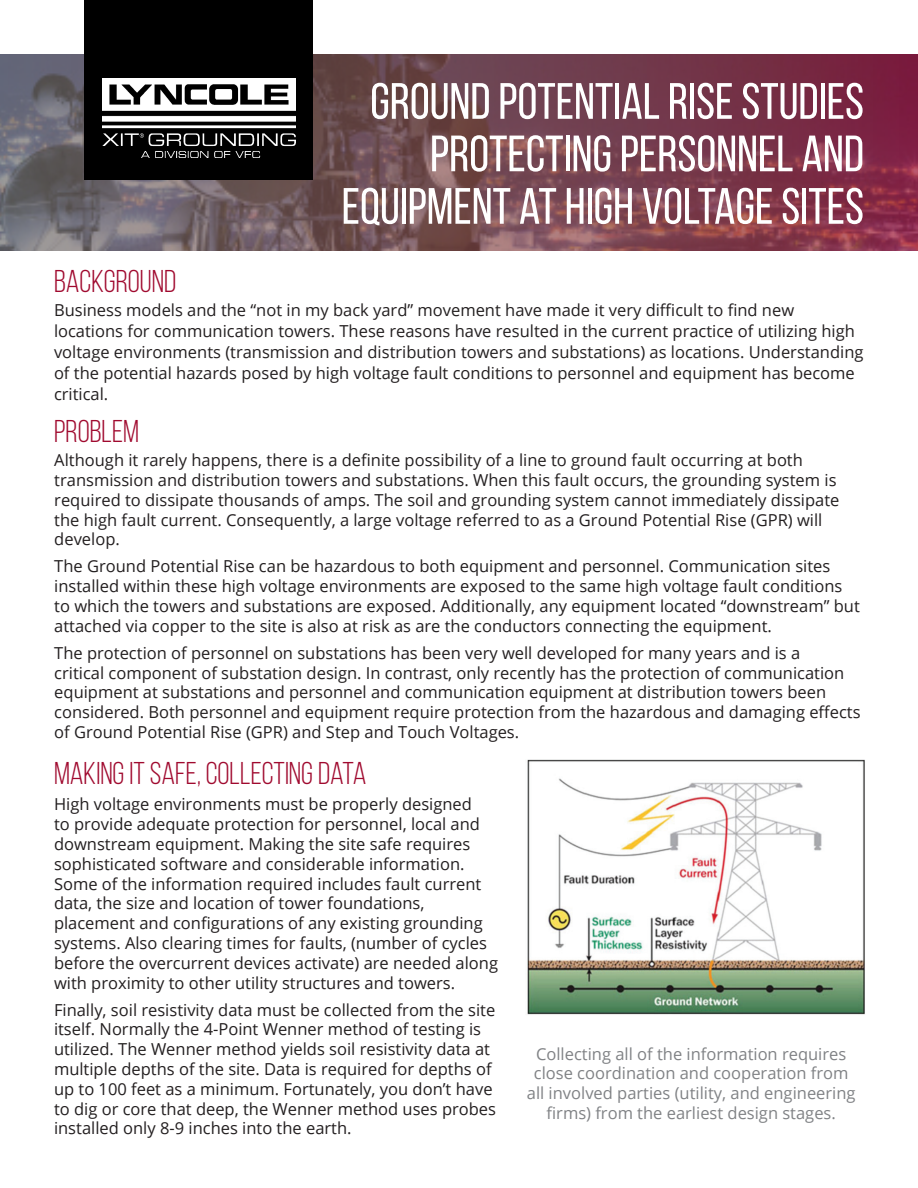
<style>
.page{position:relative;width:918px;height:1188px;background:#fff}
.page>*{position:absolute;margin:0;border:0;box-sizing:border-box;transform-origin:0 0}
.t1{font:51px/52.5px "Bebas Neue";color:#fff;text-align:right}
.t2{font:31.5px "Bebas Neue";color:#a00a2f}
.t3{font:16.5px/19.8px "Open Sans";color:#231f20}
.t4{font:16.5px/19.8px "Open Sans";color:#808285;text-align:center}
</style>
<div class="page">
<svg style="left:0;top:55px;width:918px;height:195px;background:#764854"></svg>
<div style="left:84px;top:0;width:229px;height:180px;background:#000"></div>
<img style="left:102px;top:79px;width:193px;height:79px">
<img style="left:527px;top:759px;width:338px;height:256px">
<h2 class="t2" style="left:54px;top:264px;width:124px">BACKGROUND</h2>
<h1 class="t1" style="left:342px;top:74px;width:524px">GROUND POTENTIAL RISE STUDIES<br>PROTECTING PERSONNEL AND<br>EQUIPMENT AT HIGH VOLTAGE SITES</h1>
<p class="t3" style="left:54px;top:299px;width:811px;line-height:21px">Business models and the “not in my back yard” movement have made it very difficult to find new locations for communication towers. These reasons have resulted in the current practice of utilizing high voltage environments (transmission and distribution towers and substations) as locations. Understanding of the potential hazards posed by high voltage fault conditions to personnel and equipment has become critical.</p>
<h2 class="t2" style="left:54px;top:414px;width:87px">PROBLEM</h2>
<p class="t3" style="left:54px;top:450px;width:787px">Although it rarely happens, there is a definite possibility of a line to ground fault occurring at both transmission and distribution towers and substations. When this fault occurs, the grounding system is required to dissipate thousands of amps. The soil and grounding system cannot immediately dissipate the high fault current. Consequently, a large voltage referred to as a Ground Potential Rise (GPR) will develop.</p>
<p class="t3" style="left:54px;top:556px;width:807px">The Ground Potential Rise can be hazardous to both equipment and personnel. Communication sites installed within these high voltage environments are exposed to the same high voltage fault conditions to which the towers and substations are exposed. Additionally, any equipment located “downstream” but attached via copper to the site is also at risk as are the conductors connecting the equipment.</p>
<p class="t3" style="left:54px;top:643px;width:808px">The protection of personnel on substations has been very well developed for many years and is a<br>critical component of substation design. In contrast, only recently has the protection of communication equipment at substations and personnel and communication equipment at distribution towers been considered. Both personnel and equipment require protection from the hazardous and damaging effects of Ground Potential Rise (GPR) and Step and Touch Voltages.</p>
<h2 class="t2" style="left:54px;top:756px;width:314px">MAKING IT SAFE, COLLECTING DATA</h2>
<p class="t3" style="left:54px;top:794px;width:446px">High voltage environments must be properly designed<br>to provide adequate protection for personnel, local and downstream equipment. Making the site safe requires sophisticated software and considerable information.<br>Some of the information required includes fault current data, the size and location of tower foundations, placement and configurations of any existing grounding systems. Also clearing times for faults, (number of cycles before the overcurrent devices activate) are needed along with proximity to other utility structures and towers.</p>
<p class="t3" style="left:54px;top:999px;width:444px">Finally, soil resistivity data must be collected from the site itself. Normally the 4-Point Wenner method of testing is utilized. The Wenner method yields soil resistivity data at multiple depths of the site. Data is required for depths of up to 100 feet as a minimum. Fortunately, you don’t have to dig or core that deep, the Wenner method uses probes installed only 8-9 inches into the earth.</p>
<p class="t4" style="left:527px;top:1043px;width:330px">Collecting all of the information requires close coordination and cooperation from all involved parties (utility, and engineering firms) from the earliest design stages.</p>
</div>
